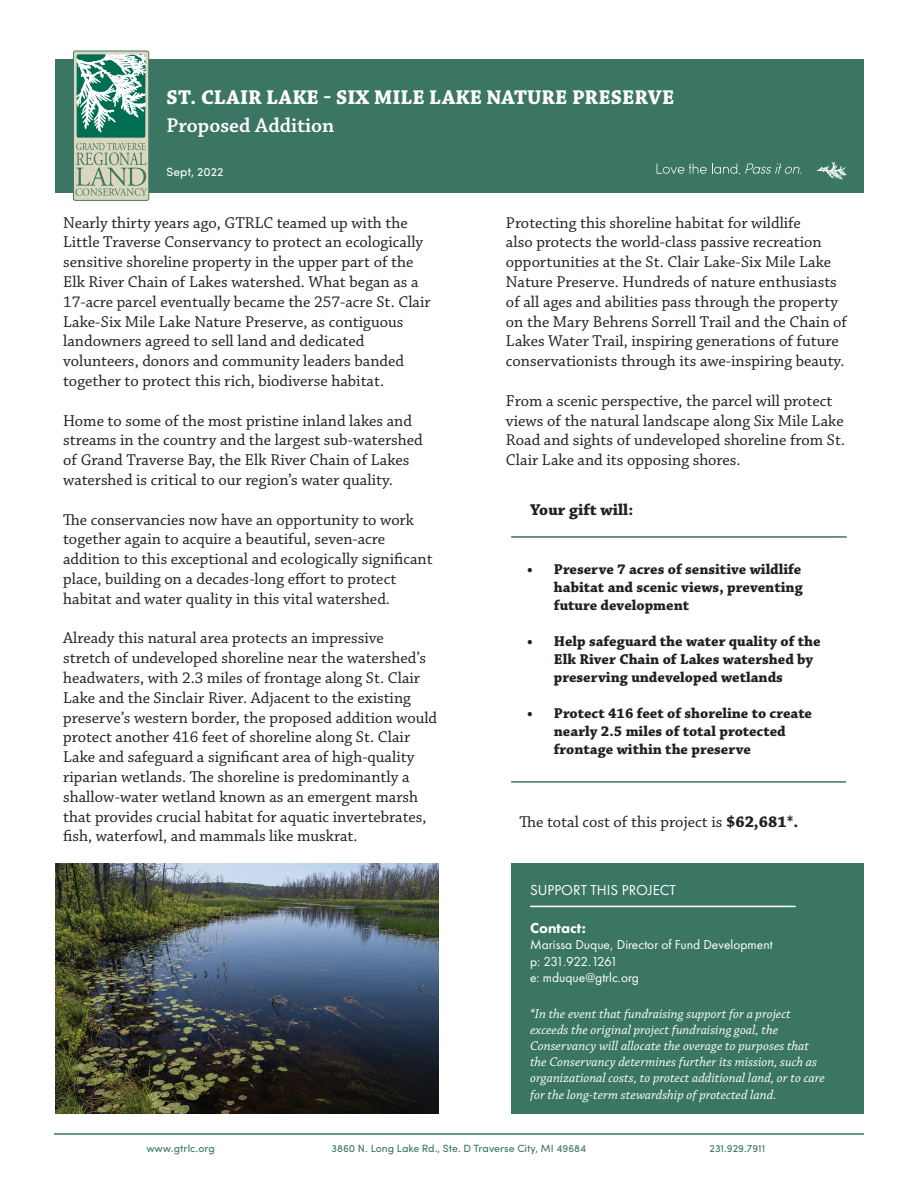
<style>
.page{position:relative;width:918px;height:1188px;background:#fff}
.page>*{position:absolute;margin:0;border:0;box-sizing:border-box;transform-origin:0 0}
.t1{font:700 21px "Chaparral Pro";color:#fff}
.t2{font:600 21px "Chaparral Pro";color:#fff}
.t3{font:16.5px/19.8px "Chaparral Pro";color:#231f20}
.t4{font:700 16.5px "Chaparral Pro";color:#231f20}
.t5{font:700 15px/18px "Chaparral Pro";color:#231f20}
.t6{font:15px "Futura PT";color:#fff}
.t7{font:800 15px "Futura PT";color:#fff}
.t8{font:italic 13.5px/16.2px "Chaparral Pro";color:#fff}
.t9{font:13.5px "Futura PT";color:#fff}
.t10{font:13.5px "Futura PT";letter-spacing:-.04em;color:#fff}
.t11{font:12px "Sofia Pro";color:#fff}
.t12{font:10.5px "Sofia Pro";color:#3a7663}
.s1{font-weight:700}
</style>
<div class="page">
<div style="left:56px;top:59px;width:808px;height:134px;background:#3a7663"></div>
<div style="left:512px;top:863px;width:352px;height:251px;background:#3a7663"></div>
<img style="left:56px;top:863px;width:382px;height:251px">
<hr style="left:54px;top:1133px;width:810px;height:2px;background:#3a7663">
<hr style="left:511px;top:781px;width:335px;height:2px;background:#3a7663">
<hr style="left:511px;top:536px;width:336px;height:2px;background:#3a7663">
<svg style="left:73px;top:51px;width:76px;height:150px;background:#91b6a2"></svg>
<svg style="left:657px;top:163px;width:144px;height:11px"></svg>
<hr style="left:530px;top:906px;width:266px;height:1px;background:#fff">
<svg style="left:817px;top:162px;width:30px;height:17px"></svg>
<p class="t1" style="left:167px;top:85px;width:509px">ST. CLAIR LAKE - SIX MILE LAKE NATURE PRESERVE</p>
<p class="t2" style="left:167px;top:114px;width:169px">Proposed Addition</p>
<p class="t11" style="left:167px;top:163px;width:58px">Sept, 2022</p>
<p class="t3" style="left:63px;top:213px;width:369px">Nearly thirty years ago, GTRLC teamed up with the Little Traverse Conservancy to protect an ecologically sensitive shoreline property in the upper part of the Elk River Chain of Lakes watershed. What began as a 17-acre parcel eventually became the 257-acre St. Clair Lake-Six Mile Lake Nature Preserve, as contiguous landowners agreed to sell land and dedicated volunteers, donors and community leaders banded together to protect this rich, biodiverse habitat.</p>
<p class="t3" style="left:63px;top:411px;width:361px">Home to some of the most pristine inland lakes and streams in the country and the largest sub-watershed of Grand Traverse Bay, the Elk River Chain of Lakes watershed is critical to our region’s water quality.</p>
<p class="t3" style="left:63px;top:510px;width:371px">The conservancies now have an opportunity to work together again to acquire a beautiful, seven-acre addition to this exceptional and ecologically significant place, building on a decades-long effort to protect habitat and water quality in this vital watershed.</p>
<p class="t3" style="left:63px;top:629px;width:376px">Already this natural area protects an impressive<br>stretch of undeveloped shoreline near the watershed’s headwaters, with 2.3 miles of frontage along St. Clair Lake and the Sinclair River. Adjacent to the existing preserve’s western border, the proposed addition would protect another 416 feet of shoreline along St. Clair Lake and safeguard a significant area of high-quality riparian wetlands. The shoreline is predominantly a shallow-water wetland known as an emergent marsh that provides crucial habitat for aquatic invertebrates, fish, waterfowl, and mammals like muskrat.</p>
<p class="t3" style="left:506px;top:213px;width:343px">Protecting this shoreline habitat for wildlife<br>also protects the world-class passive recreation opportunities at the St. Clair Lake-Six Mile Lake Nature Preserve. Hundreds of nature enthusiasts of all ages and abilities pass through the property on the Mary Behrens Sorrell Trail and the Chain of Lakes Water Trail, inspiring generations of future conservationists through its awe-inspiring beauty.</p>
<p class="t3" style="left:506px;top:391px;width:341px">From a scenic perspective, the parcel will protect views of the natural landscape along Six Mile Lake Road and sights of undeveloped shoreline from St.<br>Clair Lake and its opposing shores.</p>
<p class="t4" style="left:530px;top:500px;width:105px">Your gift will:</p>
<p class="t5" style="left:554px;top:561px;width:250px;text-align:justify;text-indent:-27px">• Preserve 7 acres of sensitive wildlife habitat and scenic views, preventing future development</p>
<p class="t5" style="left:554px;top:633px;width:268px;text-indent:-27px">• Help safeguard the water quality of the<br>Elk River Chain of Lakes watershed by preserving undeveloped wetlands</p>
<p class="t5" style="left:554px;top:705px;width:260px;text-indent:-27px">• Protect 416 feet of shoreline to create nearly 2.5 miles of total protected frontage within the preserve</p>
<p class="t3" style="left:519px;top:813px;width:280px">The total cost of this project is <span class="s1">$62,681*.</span></p>
<p class="t6" style="left:530px;top:881px;width:147px">SUPPORT THIS PROJECT</p>
<p class="t7" style="left:530px;top:919px;width:57px">Contact:</p>
<p class="t9" style="left:530px;top:937px;width:244px">Marissa Duque, Director of Fund Development</p>
<p class="t10" style="left:530px;top:953px;width:89px">p: 231.922.1261</p>
<p class="t9" style="left:530px;top:969px;width:110px">e: mduque@gtrlc.org</p>
<p class="t8" style="left:530px;top:1006px;width:296px">*In the event that fundraising support for a project exceeds the original project fundraising goal, the Conservancy will allocate the overage to purposes that the Conservancy determines further its mission, such as organizational costs, to protect additional land, or to care for the long-term stewardship of protected land.</p>
<p class="t12" style="left:146px;top:1140px;width:70px">www.gtrlc.org</p>
<p class="t12" style="left:332px;top:1140px;width:256px">3860 N. Long Lake Rd., Ste. D Traverse City, MI 49684</p>
<p class="t12" style="left:710px;top:1140px;width:57px">231.929.7911</p>
</div>
